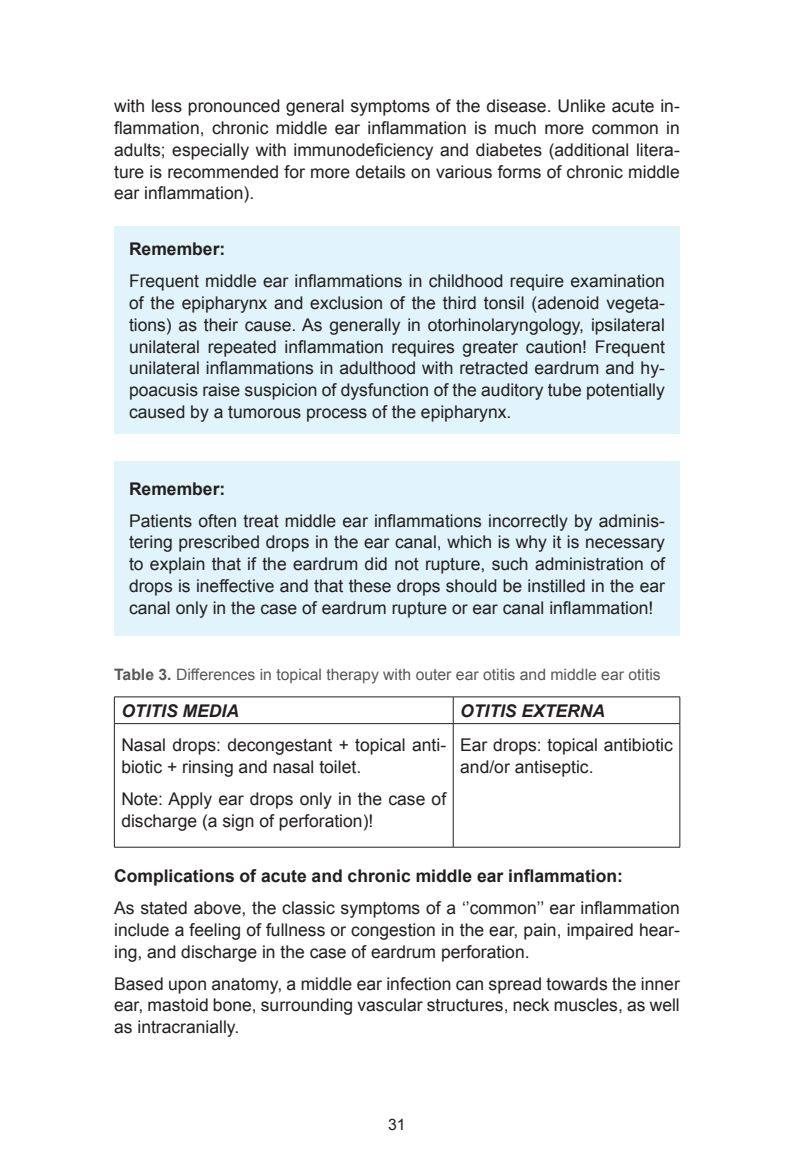
<style>
.page{position:relative;width:794px;height:1166px;background:#fff}
.page>*{position:absolute;margin:0;border:0;box-sizing:border-box;transform-origin:0 0}
.t1{font:17.5px/21.9px "Arial";color:#231f20;text-align:justify}
.t2{font:700 17.5px "Arial";color:#231f20}
.t3{font:italic 700 17.5px "Arial";color:#231f20}
.t4{font:15.75px "Arial";color:#57585a}
.t5{font:15.75px "Arial";color:#231f20}
.s1{font-weight:700}
</style>
<div class="page">
<div style="left:114px;top:226px;width:566px;height:208px;background:#e1f4fc"></div>
<div style="left:114px;top:461px;width:566px;height:174px;background:#e1f4fc"></div>
<hr style="left:114px;top:696px;width:339px;height:1px;background:#231f20">
<svg style="left:114px;top:697px;width:1px;height:26px"></svg>
<hr style="left:453px;top:696px;width:227px;height:1px;background:#231f20">
<svg style="left:453px;top:697px;width:1px;height:26px"></svg>
<svg style="left:679px;top:697px;width:1px;height:26px"></svg>
<hr style="left:114px;top:723px;width:339px;height:1px;background:#231f20">
<hr style="left:114px;top:724px;width:1px;height:123px;background:#231f20">
<hr style="left:453px;top:723px;width:227px;height:1px;background:#231f20">
<hr style="left:453px;top:724px;width:1px;height:123px;background:#231f20">
<hr style="left:679px;top:724px;width:1px;height:123px;background:#231f20">
<hr style="left:114px;top:847px;width:339px;height:1px;background:#231f20">
<hr style="left:453px;top:847px;width:227px;height:1px;background:#231f20">
<p class="t1" style="left:114px;top:95px;width:567px">with less pronounced general symptoms of the disease. Unlike acute in&shy;flammation, chronic middle ear inflammation is much more common in adults; especially with immunodeficiency and diabetes (additional litera&shy;ture is recommended for more details on various forms of chronic middle ear inflammation).</p>
<p class="t2" style="left:129px;top:237px;width:98px">Remember:</p>
<p class="t1" style="left:129px;top:270px;width:537px">Frequent middle ear inflammations in childhood require examination of the epipharynx and exclusion of the third tonsil (adenoid vegeta&shy;tions) as their cause. As generally in otorhinolaryngology, ipsilateral unilateral repeated inflammation requires greater caution! Frequent unilateral inflammations in adulthood with retracted eardrum and hy&shy;poacusis raise suspicion of dysfunction of the auditory tube potentially caused by a tumorous process of the epipharynx.</p>
<p class="t2" style="left:129px;top:476px;width:98px">Remember:</p>
<p class="t1" style="left:129px;top:509px;width:537px">Patients often treat middle ear inflammations incorrectly by adminis&shy;tering prescribed drops in the ear canal, which is why it is necessary to explain that if the eardrum did not rupture, such administration of drops is ineffective and that these drops should be instilled in the ear canal only in the case of eardrum rupture or ear canal inflammation!</p>
<p class="t4" style="left:114px;top:663px;width:548px"><span class="s1">Table 3.</span> Differences in topical therapy with outer ear otitis and middle ear otitis</p>
<p class="t3" style="left:121px;top:699px;width:119px">OTITIS MEDIA</p>
<p class="t3" style="left:460px;top:699px;width:146px">OTITIS EXTERNA</p>
<p class="t1" style="left:121px;top:734px;width:326px">Nasal drops: decongestant + topical anti&shy;biotic + rinsing and nasal toilet.</p>
<p class="t1" style="left:121px;top:788px;width:326px">Note: Apply ear drops only in the case of discharge (a sign of perforation)!</p>
<p class="t1" style="left:460px;top:734px;width:214px">Ear drops: topical antibiotic and/or antiseptic.</p>
<p class="t2" style="left:114px;top:863px;width:510px">Complications of acute and chronic middle ear inflammation:</p>
<p class="t1" style="left:114px;top:897px;width:567px">As stated above, the classic symptoms of a ‘’common’’ ear inflammation include a feeling of fullness or congestion in the ear, pain, impaired hear&shy;ing, and discharge in the case of eardrum perforation.</p>
<p class="t1" style="left:114px;top:972px;width:567px">Based upon anatomy, a middle ear infection can spread towards the inner ear, mastoid bone, surrounding vascular structures, neck muscles, as well as intracranially.</p>
<p class="t5" style="left:388px;top:1113px;width:19px">31</p>
</div>
